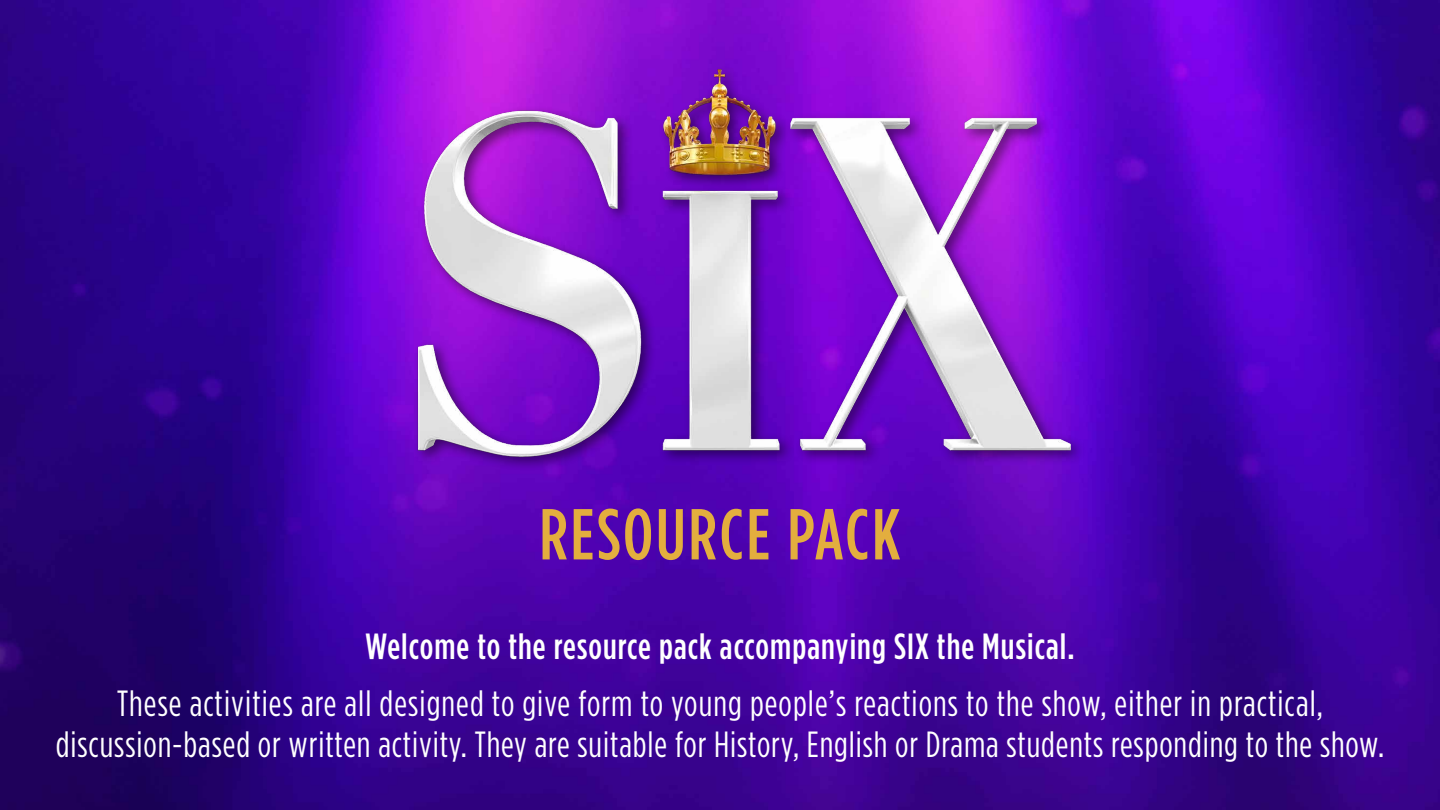
<style>
.page{position:relative;width:1440px;height:810px;background:#fff}
.page>*{position:absolute;margin:0;border:0;box-sizing:border-box;transform-origin:0 0}
.t1{font:500 71.93px "Gotham Condensed";letter-spacing:.04em;color:#e3ae3e}
.t2{font:36.38px/41.6px "Gotham Condensed";letter-spacing:.025em;color:#fff;text-align:center}
.t3{font:500 36.38px "Gotham Condensed";letter-spacing:.03em;color:#fff}
</style>
<div class="page">
<img style="left:0;top:0;width:1440px;height:810px">
<img style="left:367px;top:40px;width:746px;height:468px">
<h1 class="t1" style="left:540px;top:495px;width:362px">RESOURCE PACK</h1>
<p class="t3" style="left:365px;top:626px;width:711px">Welcome to the resource pack accompanying SIX the Musical.</p>
<p class="t2" style="left:56px;top:682px;width:1330px">These activities are all designed to give form to young people’s reactions to the show, either in practical, discussion-based or written activity. They are suitable for History, English or Drama students responding to the show.</p>
</div>
